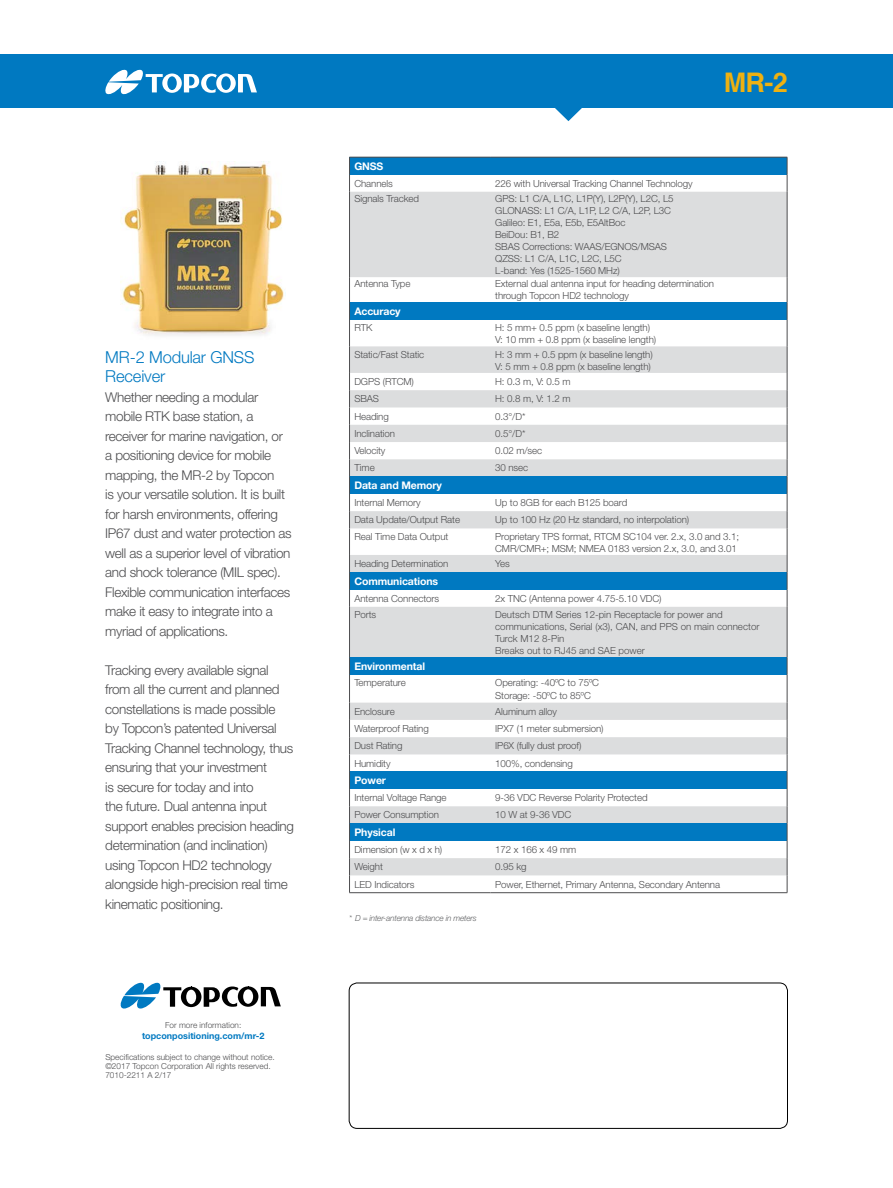
<style>
.page{position:relative;width:893px;height:1188px;background:#fff}
.page>*{position:absolute;margin:0;border:0;box-sizing:border-box;transform-origin:0 0}
.t1{font:700 27px "Helvetica";color:#eeb111}
.t2{font:300 16.5px/19.5px "Helvetica Neue LT Std";letter-spacing:-.01em;color:#0079c1}
.t3{font:300 13.5px/19.5px "Helvetica Neue LT Std";letter-spacing:-.025em;color:#4d4d4f}
.t4{font:700 10.5px "Helvetica Neue LT Std";letter-spacing:-.01em;color:#fff}
.t5{font:300 9.75px/12px "Helvetica Neue LT Std";letter-spacing:-.01em;color:#4d4d4f}
.t6{font:700 9px "Helvetica Neue LT Std";color:#0079c1}
.t7{font:300 8.25px/9px "Helvetica Neue LT Std";color:#4d4d4f}
.t8{font:italic 300 8.25px "Helvetica Neue LT Std";letter-spacing:-.025em;color:#636466}
</style>
<div class="page">
<svg style="left:0;top:54px;width:893px;height:67px;fill:#0079c1"></svg>
<svg style="left:105px;top:70px;width:152px;height:24px"></svg>
<div style="left:349px;top:983px;width:439px;height:146px;border:1px solid #000;border-radius:8px"></div>
<svg style="left:120px;top:983px;width:161px;height:26px"></svg>
<div style="left:350px;top:157px;width:437px;height:17px;background:#0079c1"></div>
<svg style="left:350px;top:192px;width:437px;height:683px;fill:#dcddde"></svg>
<div style="left:350px;top:303px;width:437px;height:17px;background:#0079c1"></div>
<div style="left:350px;top:477px;width:437px;height:17px;background:#0079c1"></div>
<div style="left:350px;top:572px;width:437px;height:18px;background:#0079c1"></div>
<div style="left:350px;top:657px;width:437px;height:18px;background:#0079c1"></div>
<div style="left:350px;top:772px;width:437px;height:17px;background:#0079c1"></div>
<div style="left:350px;top:824px;width:437px;height:17px;background:#0079c1"></div>
<hr style="left:349px;top:157px;width:141px;height:1px;background:#4d4d4f">
<hr style="left:490px;top:157px;width:297px;height:1px;background:#4d4d4f">
<svg style="left:349px;top:157px;width:1px;height:35px"></svg>
<svg style="left:787px;top:157px;width:1px;height:35px"></svg>
<hr style="left:349px;top:192px;width:1px;height:85px;background:#4d4d4f">
<hr style="left:787px;top:192px;width:1px;height:85px;background:#4d4d4f">
<svg style="left:349px;top:277px;width:1px;height:330px"></svg>
<svg style="left:787px;top:277px;width:1px;height:330px"></svg>
<hr style="left:349px;top:607px;width:1px;height:50px;background:#4d4d4f">
<hr style="left:787px;top:607px;width:1px;height:50px;background:#4d4d4f">
<svg style="left:349px;top:657px;width:1px;height:235px"></svg>
<svg style="left:787px;top:657px;width:1px;height:236px"></svg>
<hr style="left:349px;top:892px;width:141px;height:1px;background:#4d4d4f">
<hr style="left:490px;top:892px;width:297px;height:1px;background:#4d4d4f">
<img style="left:120px;top:161px;width:166px;height:175px">
<h2 class="t2" style="left:105px;top:347px;width:151px">MR-2 Modular GNSS<br>Receiver</h2>
<p class="t3" style="left:105px;top:387px;width:188px">Whether needing a modular mobile RTK base station, a receiver for marine navigation, or a positioning device for mobile mapping, the MR-2 by Topcon<br>is your versatile solution. It is built for harsh environments, offering<br>IP67 dust and water protection as well as a superior level of vibration and shock tolerance (MIL spec).<br>Flexible communication interfaces make it easy to integrate into a myriad of applications.</p>
<p class="t3" style="left:105px;top:660px;width:190px">Tracking every available signal from all the current and planned constellations is made possible<br>by Topcon’s patented Universal<br>Tracking Channel technology, thus ensuring that your investment<br>is secure for today and into<br>the future. Dual antenna input support enables precision heading determination (and inclination) using Topcon HD2 technology alongside high-precision real time kinematic positioning.</p>
<p class="t7" style="left:165px;top:1021px;width:78px">For more information:</p>
<p class="t6" style="left:142px;top:1030px;width:124px">topconpositioning.com/mr-2</p>
<p class="t7" style="left:105px;top:1053px;width:171px">Specifications subject to change without notice. ©2017 Topcon Corporation All rights reserved.<br>7010-2211 A 2/17</p>
<h1 class="t1" style="left:724px;top:60px;width:65px">MR-2</h1>
<p class="t4" style="left:354px;top:159px;width:31px">GNSS</p>
<p class="t5" style="left:354px;top:177px;width:40px">Channels</p>
<p class="t5" style="left:495px;top:177px;width:199px">226 with Universal Tracking Channel Technology</p>
<p class="t5" style="left:354px;top:192px;width:66px">Signals Tracked</p>
<p class="t5" style="left:495px;top:192px;width:180px">GPS: L1 C/A, L1C, L1P(Y), L2P(Y), L2C, L5<br>GLONASS: L1 C/A, L1P, L2 C/A, L2P, L3C<br>Galileo: E1, E5a, E5b, E5AltBoc<br>BeiDou: B1, B2<br>SBAS Corrections: WAAS/EGNOS/MSAS<br>QZSS: L1 C/A, L1C, L2C, L5C<br>L-band: Yes (1525-1560 MHz)</p>
<p class="t5" style="left:354px;top:278px;width:58px">Antenna Type</p>
<p class="t5" style="left:495px;top:278px;width:220px">External dual antenna input for heading determination through Topcon HD2 technology</p>
<p class="t4" style="left:354px;top:305px;width:48px">Accuracy</p>
<p class="t5" style="left:354px;top:321px;width:20px">RTK</p>
<p class="t5" style="left:495px;top:321px;width:162px">H: 5 mm+ 0.5 ppm (x baseline length)<br>V: 10 mm + 0.8 ppm (x baseline length)</p>
<p class="t5" style="left:354px;top:348px;width:71px">Static/Fast Static</p>
<p class="t5" style="left:495px;top:348px;width:159px">H: 3 mm + 0.5 ppm (x baseline length)<br>V: 5 mm + 0.8 ppm (x baseline length)</p>
<p class="t5" style="left:354px;top:375px;width:61px">DGPS (RTCM)</p>
<p class="t5" style="left:495px;top:375px;width:77px">H: 0.3 m, V: 0.5 m</p>
<p class="t5" style="left:354px;top:393px;width:26px">SBAS</p>
<p class="t5" style="left:495px;top:393px;width:77px">H: 0.8 m, V: 1.2 m</p>
<p class="t5" style="left:354px;top:410px;width:36px">Heading</p>
<p class="t5" style="left:495px;top:410px;width:32px">0.3°/D*</p>
<p class="t5" style="left:354px;top:427px;width:42px">Inclination</p>
<p class="t5" style="left:495px;top:427px;width:32px">0.5°/D*</p>
<p class="t5" style="left:354px;top:444px;width:33px">Velocity</p>
<p class="t5" style="left:495px;top:444px;width:48px">0.02 m/sec</p>
<p class="t5" style="left:354px;top:462px;width:22px">Time</p>
<p class="t5" style="left:495px;top:462px;width:35px">30 nsec</p>
<p class="t4" style="left:354px;top:479px;width:89px">Data and Memory</p>
<p class="t5" style="left:354px;top:496px;width:68px">Internal Memory</p>
<p class="t5" style="left:495px;top:496px;width:134px">Up to 8GB for each B125 board</p>
<p class="t5" style="left:354px;top:514px;width:107px">Data Update/Output Rate</p>
<p class="t5" style="left:495px;top:514px;width:196px">Up to 100 Hz (20 Hz standard, no interpolation)</p>
<p class="t5" style="left:354px;top:530px;width:95px">Real Time Data Output</p>
<p class="t5" style="left:495px;top:530px;width:245px">Proprietary TPS format, RTCM SC104 ver. 2.x, 3.0 and 3.1;<br>CMR/CMR+; MSM; NMEA 0183 version 2.x, 3.0, and 3.01</p>
<p class="t5" style="left:354px;top:557px;width:96px">Heading Determination</p>
<p class="t5" style="left:495px;top:557px;width:16px">Yes</p>
<p class="t4" style="left:354px;top:574px;width:85px">Communications</p>
<p class="t5" style="left:354px;top:592px;width:86px">Antenna Connectors</p>
<p class="t5" style="left:495px;top:592px;width:168px">2x TNC (Antenna power 4.75-5.10 VDC)</p>
<p class="t5" style="left:354px;top:608px;width:23px">Ports</p>
<p class="t5" style="left:495px;top:608px;width:266px">Deutsch DTM Series 12-pin Receptacle for power and communications, Serial (x3), CAN, and PPS on main connector Turck M12 8-Pin<br>Breaks out to RJ45 and SAE power</p>
<p class="t4" style="left:354px;top:659px;width:72px">Environmental</p>
<p class="t5" style="left:354px;top:676px;width:53px">Temperature</p>
<p class="t5" style="left:495px;top:675px;width:105px;line-height:13.5px">Operating: -40ºC to 75ºC<br>Storage: -50ºC to 85ºC</p>
<p class="t5" style="left:354px;top:705px;width:42px">Enclosure</p>
<p class="t5" style="left:495px;top:705px;width:63px">Aluminum alloy</p>
<p class="t5" style="left:354px;top:722px;width:76px">Waterproof Rating</p>
<p class="t5" style="left:495px;top:722px;width:110px">IPX7 (1 meter submersion)</p>
<p class="t5" style="left:354px;top:740px;width:50px">Dust Rating</p>
<p class="t5" style="left:495px;top:740px;width:88px">IP6X (fully dust proof)</p>
<p class="t5" style="left:354px;top:757px;width:38px">Humidity</p>
<p class="t5" style="left:495px;top:757px;width:79px">100%, condensing</p>
<p class="t4" style="left:354px;top:774px;width:33px">Power</p>
<p class="t5" style="left:354px;top:791px;width:94px">Internal Voltage Range</p>
<p class="t5" style="left:495px;top:791px;width:154px">9-36 VDC Reverse Polarity Protected</p>
<p class="t5" style="left:354px;top:809px;width:86px">Power Consumption</p>
<p class="t5" style="left:495px;top:809px;width:78px">10 W at 9-36 VDC</p>
<p class="t4" style="left:354px;top:826px;width:43px">Physical</p>
<p class="t5" style="left:354px;top:843px;width:89px">Dimension (w x d x h)</p>
<p class="t5" style="left:495px;top:843px;width:82px">172 x 166 x 49 mm</p>
<p class="t5" style="left:354px;top:861px;width:30px">Weight</p>
<p class="t5" style="left:495px;top:861px;width:33px">0.95 kg</p>
<p class="t5" style="left:354px;top:878px;width:62px">LED Indicators</p>
<p class="t5" style="left:495px;top:878px;width:226px">Power, Ethernet, Primary Antenna, Secondary Antenna</p>
<p class="t8" style="left:349px;top:913px;width:129px">* D = inter-antenna distance in meters</p>
</div>
